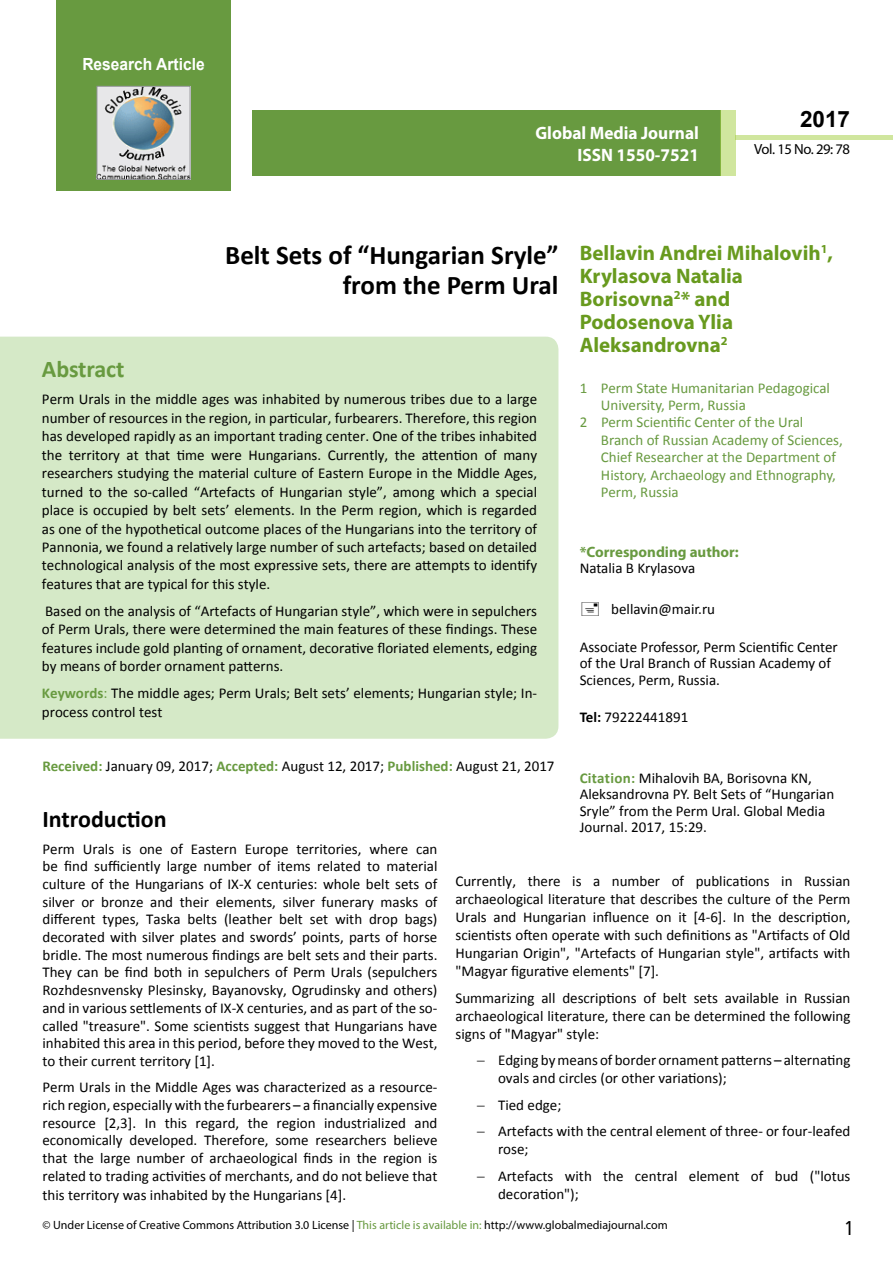
<style>
.page{position:relative;width:893px;height:1263px;background:#fff}
.page>*{position:absolute;margin:0;border:0;box-sizing:border-box;transform-origin:0 0}
.t1{font:700 27px/29.7px "Calibri";color:#000;text-align:right}
.t2{font:25.5px "Tunga";color:#000}
.t3{font:700 24px "Calibri";color:#000}
.t4{font:700 24px "Calibri";letter-spacing:-.005em;color:#689a40}
.t5{font:700 22.5px "Arial";color:#000}
.t6{font:700 21px/23.1px "Myriad Pro";color:#689a1e}
.t7{font:700 18px/21.6px "Myriad Pro";color:#fff;text-align:right;scale:.96 1}
.t8{font:700 16.8px "Arial";color:#fff;scale:.93 1}
.t9{font:15px/18px "Calibri";color:#000}
.t10{font:15px "Calibri";color:#689a40}
.t11{font:700 15px "Myriad Pro";color:#689a40}
.t12{font:14.7px "Myriad Pro";letter-spacing:-.03em;color:#000}
.t13{font:12px "Myriad Pro";color:#000}
.s1{font-weight:700;color:#689a40}
.s2{color:#689a40}
.s3{font-weight:700}
</style>
<div class="page">
<div style="left:252px;top:110px;width:469px;height:66px;background:#689a40"></div>
<div style="left:720px;top:110px;width:16px;height:66px;background:#d0e69e"></div>
<div style="left:56px;top:0;width:175px;height:190px;background:#689a40"></div>
<div style="left:736px;top:135px;width:157px;height:5px;background:#d0e69e"></div>
<img style="left:99px;top:88px;width:89px;height:89px">
<div style="left:97px;top:86px;width:93px;height:93px;border:1px solid #939598"></div>
<div style="left:0;top:337px;width:558px;height:402px;background:#d5e9c7"></div>
<p class="t8" style="left:82px;top:52px;width:133px">Research Article</p>
<p class="t7" style="left:535px;top:122px;width:172px">Global Media Journal<br>ISSN 1550-7521</p>
<h3 class="t5" style="left:800px;top:104px;width:52px">2017</h3>
<p class="t12" style="left:754px;top:140px;width:97px">Vol. 15 No. 29: 78</p>
<h1 class="t1" style="left:225px;top:241px;width:335px">Belt Sets of “Hungarian Sryle” from the Perm Ural</h1>
<h3 class="t4" style="left:42px;top:354px;width:84px">Abstract</h3>
<p class="t9" style="left:42px;top:390px;width:497px;line-height:18.5px;text-align:justify">Perm Urals in the middle ages was inhabited by numerous tribes due to a large number of resources in the region, in particular, furbearers. Therefore, this region has developed rapidly as an important trading center. One of the tribes inhabited the territory at that time were Hungarians. Currently, the attention of many researchers studying the material culture of Eastern Europe in the Middle Ages, turned to the so-called “Artefacts of Hungarian style”, among which a special place is occupied by belt sets’ elements. In the Perm region, which is regarded as one of the hypothetical outcome places of the Hungarians into the territory of Pannonia, we found a relatively large number of such artefacts; based on detailed technological analysis of the most expressive sets, there are attempts to identify features that are typical for this style.</p>
<p class="t9" style="left:42px;top:602px;width:497px;line-height:18.5px;text-align:justify">Based on the analysis of “Artefacts of Hungarian style”, which were in sepulchers of Perm Urals, there were determined the main features of these findings. These features include gold planting of ornament, decorative floriated elements, edging by means of border ornament patterns.</p>
<p class="t9" style="left:42px;top:684px;width:497px;line-height:18.5px"><span class="s1">Keywords</span><span class="s2">:</span> The middle ages; Perm Urals; Belt sets’ elements; Hungarian style; In&shy;process control test</p>
<h3 class="t6" style="left:580px;top:240px;width:255px">Bellavin Andrei Mihalovih<sup>1</sup>,<br>Krylasova Natalia<br>Borisovna<sup>2</sup>* and<br>Podosenova Ylia<br>Aleksandrovna<sup>2</sup></h3>
<p class="t10" style="left:580px;top:378px;width:252px">1 Perm State Humanitarian Pedagogical</p>
<p class="t10" style="left:601px;top:395px;width:146px">University, Perm, Russia</p>
<p class="t10" style="left:580px;top:413px;width:225px">2 Perm Scientific Center of the Ural</p>
<p class="t10" style="left:601px;top:430px;width:243px">Branch of Russian Academy of Sciences,</p>
<p class="t10" style="left:601px;top:448px;width:237px">Chief Researcher at the Department of</p>
<p class="t10" style="left:601px;top:465px;width:236px">History, Archaeology and Ethnography,</p>
<p class="t10" style="left:601px;top:482px;width:79px">Perm, Russia</p>
<p class="t11" style="left:580px;top:542px;width:161px">*Corresponding author:</p>
<p class="t9" style="left:580px;top:559px;width:117px">Natalia B Krylasova</p>
<p class="t9" style="left:611px;top:600px;width:105px">bellavin@mair.ru</p>
<p class="t9" style="left:580px;top:638px;width:260px;line-height:16.5px">Associate Professor, Perm Scientific Center of the Ural Branch of Russian Academy of<br>Sciences, Perm, Russia.</p>
<p class="t9" style="left:580px;top:708px;width:110px"><span class="s3">Tel:</span> 79222441891</p>
<p class="t9" style="left:43px;top:757px;width:514px"><span class="s1">Received:</span> January 09, 2017; <span class="s1">Accepted:</span> August 12, 2017; <span class="s1">Published:</span> August 21, 2017</p>
<p class="t9" style="left:580px;top:770px;width:256px;line-height:16.5px"><span class="s1">Citation:</span> Mihalovih BA, Borisovna KN, Aleksandrovna PY. Belt Sets of “Hungarian Sryle” from the Perm Ural. Global Media Journal. 2017, 15:29.</p>
<h3 class="t3" style="left:43px;top:803px;width:126px">Introduction</h3>
<p class="t9" style="left:42px;top:840px;width:396px;text-align:justify">Perm Urals is one of Eastern Europe territories, where can be find sufficiently large number of items related to material culture of the Hungarians of IX-X centuries: whole belt sets of silver or bronze and their elements, silver funerary masks of different types, Taska belts (leather belt set with drop bags) decorated with silver plates and swords’ points, parts of horse bridle. The most numerous findings are belt sets and their parts.<br>They can be find both in sepulchers of Perm Urals (sepulchers Rozhdesnvensky Plesinsky, Bayanovsky, Ogrudinsky and others) and in various settlements of IX-X centuries, and as part of the so&shy;called "treasure". Some scientists suggest that Hungarians have inhabited this area in this period, before they moved to the West, to their current territory [1].</p>
<p class="t9" style="left:42px;top:1078px;width:396px;text-align:justify">Perm Urals in the Middle Ages was characterized as a resource&shy;rich region, especially with the furbearers – a financially expensive resource [2,3]. In this regard, the region industrialized and economically developed. Therefore, some researchers believe that the large number of archaeological finds in the region is related to trading activities of merchants, and do not believe that this territory was inhabited by the Hungarians [4].</p>
<p class="t9" style="left:455px;top:872px;width:396px;text-align:justify">Currently, there is a number of publications in Russian archaeological literature that describes the culture of the Perm Urals and Hungarian influence on it [4-6]. In the description, scientists often operate with such definitions as "Artifacts of Old Hungarian Origin", "Artefacts of Hungarian style", artifacts with "Magyar figurative elements" [7].</p>
<p class="t9" style="left:455px;top:989px;width:396px;text-align:justify">Summarizing all descriptions of belt sets available in Russian archaeological literature, there can be determined the following signs of "Magyar" style:</p>
<p class="t9" style="left:498px;top:1051px;width:354px;text-indent:-21px">− Edging bymeans of border ornament patterns – alternating ovals and circles (or other variations);</p>
<p class="t9" style="left:477px;top:1091px;width:375px;line-height:26.5px">− Tied edge;<br>− Artefacts with the central element of three- or four-leafed</p>
<p class="t9" style="left:477px;top:1136px;width:375px;line-height:26.5px;text-indent:21px">rose;<br>− Artefacts with the central element of bud ("lotus</p>
<p class="t9" style="left:498px;top:1185px;width:82px">decoration");</p>
<p class="t13" style="left:43px;top:1218px;width:627px">© Under License of Creative Commons Attribution 3.0 License | <span class="s2">This article is available in:</span> http://www.globalmediajournal.com</p>
<h2 class="t2" style="left:845px;top:1211px;width:9px">1</h2>
</div>
